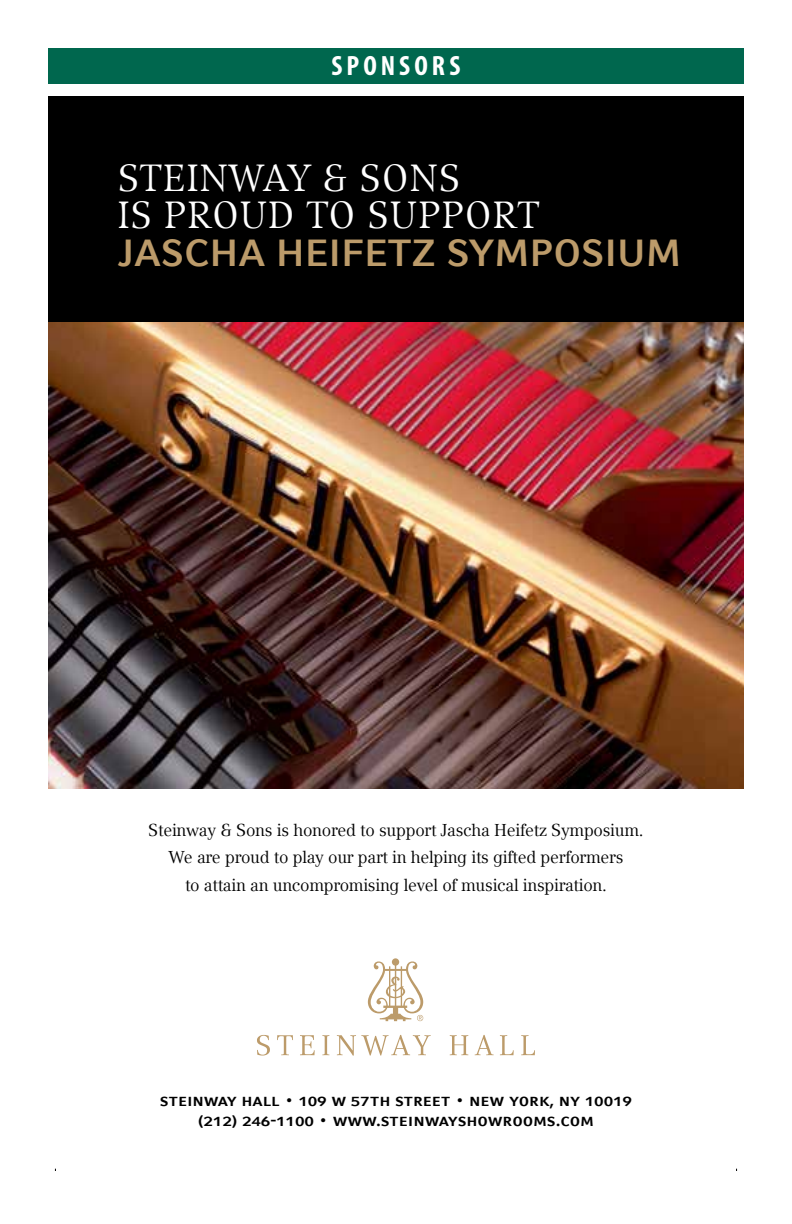
<style>
.page{position:relative;width:792px;height:1224px;background:#fff}
.page>*{position:absolute;margin:0;border:0;box-sizing:border-box;transform-origin:0 0}
.t1{font:37.6px/37.6px "Compatil Exquisit LT Com";letter-spacing:.015em;color:#fff}
.t2{font:700 37.6px "Compatil Fact LT Com";color:#bc9b6a}
.t3{font:700 condensed 28px "Myriad Pro";letter-spacing:.145em;color:#fff}
.t4{font:17.2px/27.6px "Compatil Text LT Com";letter-spacing:-.015em;color:#000;text-align:center}
.t5{font:17.2px/20.6px "Compatil Fact LT Com Bd SC";letter-spacing:-.01em;color:#000;text-align:center}
</style>
<div class="page">
<img style="left:48px;top:321px;width:696px;height:467px">
<div style="left:48px;top:96px;width:696px;height:225px;background:#000"></div>
<svg style="left:257px;top:1035px;width:13px;height:21px"></svg>
<svg style="left:277px;top:1035px;width:16px;height:20px"></svg>
<svg style="left:300px;top:1035px;width:15px;height:20px"></svg>
<svg style="left:322px;top:1035px;width:7px;height:20px"></svg>
<svg style="left:337px;top:1035px;width:94px;height:21px"></svg>
<svg style="left:450px;top:1035px;width:18px;height:20px"></svg>
<svg style="left:475px;top:1035px;width:19px;height:20px"></svg>
<svg style="left:500px;top:1035px;width:14px;height:20px"></svg>
<svg style="left:521px;top:1035px;width:14px;height:20px"></svg>
<svg style="left:368px;top:958px;width:55px;height:63px"></svg>
<div style="left:48px;top:48px;width:696px;height:36px;background:#00674e"></div>
<h2 class="t3" style="left:332px;top:48px;width:130px">SPONSORS</h2>
<h1 class="t1" style="left:117px;top:159px;width:424px">STEINWAY &amp; SONS<br>IS PROUD TO SUPPORT</h1>
<h1 class="t2" style="left:117px;top:231px;width:565px">JASCHA HEIFETZ SYMPOSIUM</h1>
<p class="t4" style="left:148px;top:816px;width:497px">Steinway &amp; Sons is honored to support Jascha Heifetz Symposium.<br>We are proud to play our part in helping its gifted performers<br>to attain an uncompromising level of musical inspiration.</p>
<p class="t5" style="left:160px;top:1089px;width:474px">steinway hall • 109 w 57th street • new york, ny 10019 (212) 246-1100 • www.steinwayshowrooms.com</p>
</div>
